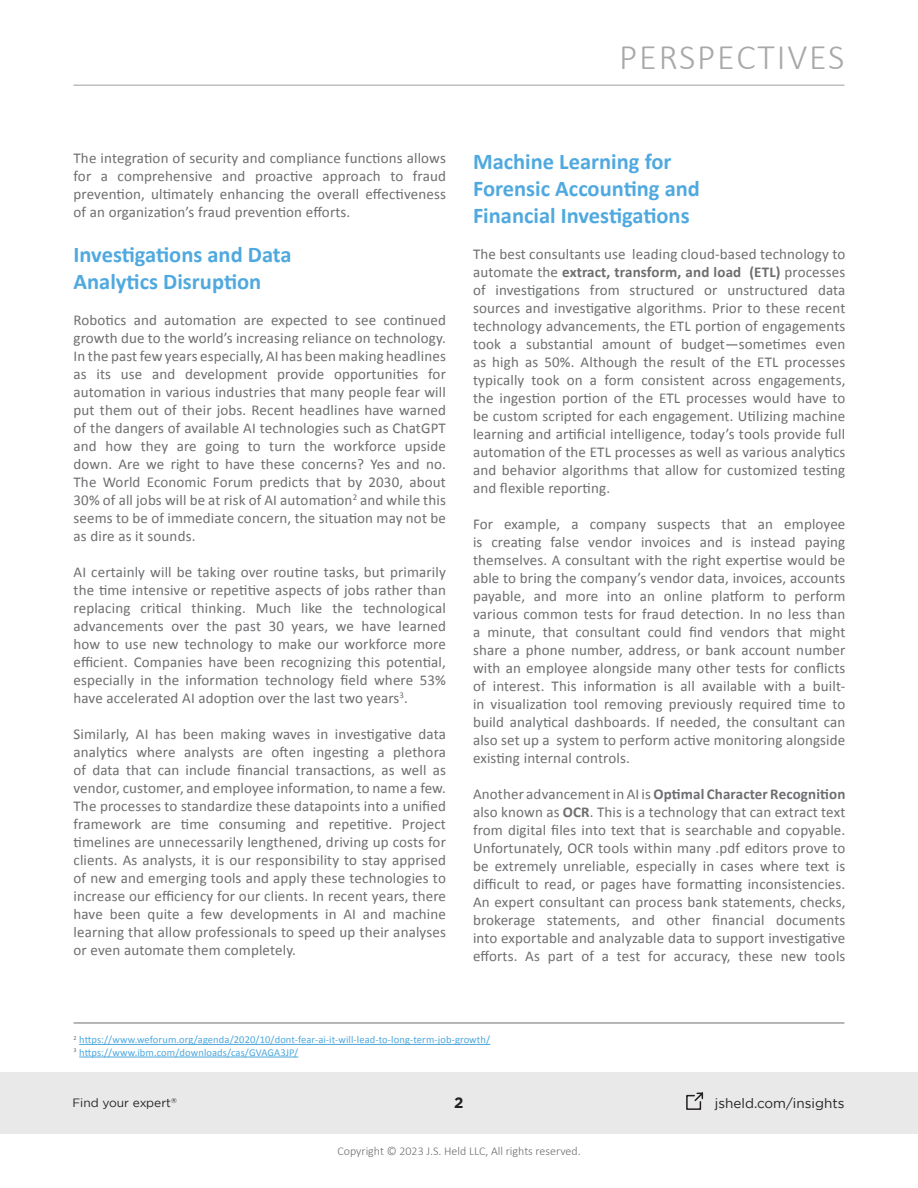
<style>
.page{position:relative;width:918px;height:1188px;background:#fff}
.page>*{position:absolute;margin:0;border:0;box-sizing:border-box;transform-origin:0 0}
.t1{font:300 36px "Calibri";letter-spacing:.05em;color:#a6a8aa}
.Subtitles{font:700 22.5px/27px "Calibri";color:#4fa9df}
.Text_Styles{font:15px/18px "Calibri";letter-spacing:.01em;color:#6d6e70;text-align:justify}
.t2{font:700 15px "Gotham";color:#231f20}
.t3{font:13.5px "Gotham";color:#231f20}
.t4{font:300 12px "Calibri";color:#6d6e70}
.t5{font:12px "Gotham";color:#241f21}
.t6{font:10.5px "Calibri";letter-spacing:.01em;color:#4da8dd}
.t7{font:7.05px "Gotham";color:#241f21}
.s1{font-weight:700}
</style>
<div class="page">
<div style="left:0;top:1072px;width:918px;height:62px;background:#e9e9e9"></div>
<hr style="left:74px;top:85px;width:770px;height:1px;background:#a6a8ab">
<svg style="left:686px;top:1092px;width:18px;height:18px"></svg>
<hr style="left:74px;top:1023px;width:770px;height:1px;background:#6d6e70">
<hr style="left:79px;top:1044px;width:411px;height:1px;background:#4da8dd">
<hr style="left:79px;top:1057px;width:215px;height:1px;background:#4da8dd">
<h1 class="t1" style="left:619px;top:35px;width:227px">PERSPECTIVES</h1>
<p class="Text_Styles" style="left:74px;top:148px;width:374px">The integration of security and compliance functions allows for a comprehensive and proactive approach to fraud prevention, ultimately enhancing the overall effectiveness of an organization’s fraud prevention efforts.</p>
<p class="Subtitles" style="left:74px;top:241px;width:220px">Investigations and Data<br>Analytics Disruption</p>
<p class="Text_Styles" style="left:74px;top:310px;width:374px">Robotics and automation are expected to see continued growth due to the world’s increasing reliance on technology.<br>In the past few years especially, AI has been making headlines as its use and development provide opportunities for automation in various industries that many people fear will put them out of their jobs. Recent headlines have warned of the dangers of available AI technologies such as ChatGPT and how they are going to turn the workforce upside down. Are we right to have these concerns? Yes and no.<br>The World Economic Forum predicts that by 2030, about 30% of all jobs will be at risk of AI automation<sup>2</sup> and while this seems to be of immediate concern, the situation may not be as dire as it sounds.</p>
<p class="Text_Styles" style="left:74px;top:562px;width:374px">AI certainly will be taking over routine tasks, but primarily the time intensive or repetitive aspects of jobs rather than replacing critical thinking. Much like the technological advancements over the past 30 years, we have learned how to use new technology to make our workforce more efficient. Companies have been recognizing this potential, especially in the information technology field where 53% have accelerated AI adoption over the last two years<sup>3</sup>.</p>
<p class="Text_Styles" style="left:74px;top:724px;width:374px">Similarly, AI has been making waves in investigative data analytics where analysts are often ingesting a plethora of data that can include financial transactions, as well as vendor, customer, and employee information, to name a few.<br>The processes to standardize these datapoints into a unified framework are time consuming and repetitive. Project timelines are unnecessarily lengthened, driving up costs for clients. As analysts, it is our responsibility to stay apprised of new and emerging tools and apply these technologies to increase our efficiency for our clients. In recent years, there have been quite a few developments in AI and machine learning that allow professionals to speed up their analyses or even automate them completely.</p>
<p class="Subtitles" style="left:473px;top:148px;width:228px">Machine Learning for<br>Forensic Accounting and<br>Financial Investigations</p>
<p class="Text_Styles" style="left:473px;top:244px;width:374px">The best consultants use leading cloud-based technology to automate the <span class="s1">extract, transform, and load (ETL)</span> processes of investigations from structured or unstructured data sources and investigative algorithms. Prior to these recent technology advancements, the ETL portion of engagements took a substantial amount of budget—sometimes even as high as 50%. Although the result of the ETL processes typically took on a form consistent across engagements, the ingestion portion of the ETL processes would have to be custom scripted for each engagement. Utilizing machine learning and artificial intelligence, today’s tools provide full automation of the ETL processes as well as various analytics and behavior algorithms that allow for customized testing and flexible reporting.</p>
<p class="Text_Styles" style="left:473px;top:514px;width:374px">For example, a company suspects that an employee is creating false vendor invoices and is instead paying themselves. A consultant with the right expertise would be able to bring the company’s vendor data, invoices, accounts payable, and more into an online platform to perform various common tests for fraud detection. In no less than a minute, that consultant could find vendors that might share a phone number, address, or bank account number with an employee alongside many other tests for conflicts of interest. This information is all available with a built&shy;in visualization tool removing previously required time to build analytical dashboards. If needed, the consultant can also set up a system to perform active monitoring alongside existing internal controls.</p>
<p class="Text_Styles" style="left:473px;top:784px;width:374px">Another advancement in AI is <span class="s1">Optimal Character Recognition </span>also known as <span class="s1">OCR</span>. This is a technology that can extract text from digital files into text that is searchable and copyable.<br>Unfortunately, OCR tools within many .pdf editors prove to be extremely unreliable, especially in cases where text is difficult to read, or pages have formatting inconsistencies.<br>An expert consultant can process bank statements, checks, brokerage statements, and other financial documents into exportable and analyzable data to support investigative efforts. As part of a test for accuracy, these new tools</p>
<p class="t6" style="left:74px;top:1033px;width:418px"><sup>2</sup> https://www.weforum.org/agenda/2020/10/dont-fear-ai-it-will-lead-to-long-term-job-growth/</p>
<p class="t6" style="left:74px;top:1046px;width:226px"><sup>3</sup> https://www.ibm.com/downloads/cas/GVAGA3JP/</p>
<p class="t5" style="left:72px;top:1096px;width:100px">Find your expert</p>
<p class="t2" style="left:454px;top:1093px;width:11px">2</p>
<p class="t3" style="left:715px;top:1095px;width:131px">jsheld.com/insights</p>
<p class="t7" style="left:171px;top:1096px;width:7px">®</p>
<p class="t4" style="left:337px;top:1144px;width:245px">Copyright © 2023 J.S. Held LLC, All rights reserved.</p>
</div>
